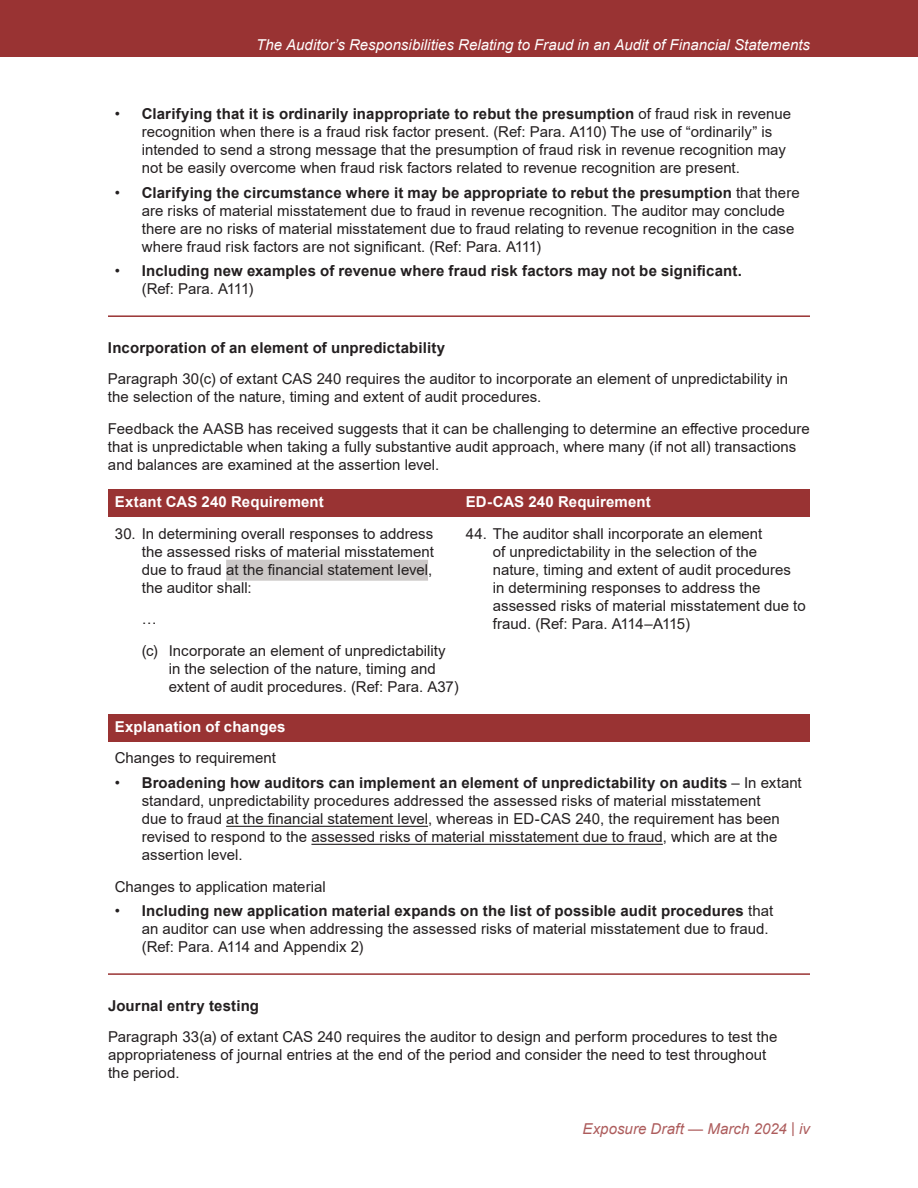
<style>
.page{position:relative;width:918px;height:1188px;background:#fff}
.page>*{position:absolute;margin:0;border:0;box-sizing:border-box;transform-origin:0 0}
.t1{font:15px/18px "Arial";letter-spacing:.005em;color:#231f20}
.t2{font:700 15px/18px "Arial";letter-spacing:.01em;color:#231f20}
.t3{font:italic 15px "Arial";color:#fff}
.t4{font:700 15px "Arial";letter-spacing:.01em;color:#fff}
.t5{font:italic 15px "Arial";letter-spacing:.005em;color:#ad5c5c}
.s1{font-weight:700}
.s2{font-weight:400}
</style>
<div class="page">
<div style="left:0;top:0;width:918px;height:57px;background:#933"></div>
<hr style="left:108px;top:315px;width:702px;height:2px;background:#933">
<hr style="left:226px;top:826px;width:202px;height:1px;background:#231f20">
<hr style="left:311px;top:844px;width:352px;height:1px;background:#231f20">
<hr style="left:108px;top:973px;width:702px;height:2px;background:#933">
<div style="left:108px;top:490px;width:351px;height:27px;background:#933"></div>
<div style="left:459px;top:490px;width:351px;height:27px;background:#933"></div>
<div style="left:226px;top:560px;width:202px;height:21px;background:#cdc9c8"></div>
<div style="left:108px;top:714px;width:702px;height:28px;background:#933"></div>
<p class="t3" style="left:256px;top:35px;width:555px">The Auditor’s Responsibilities Relating to Fraud in an Audit of Financial Statements</p>
<p class="t1" style="left:142px;top:105px;width:651px;text-indent:-27px">• <span class="s1">Clarifying that it is ordinarily inappropriate to rebut the presumption</span> of fraud risk in revenue recognition when there is a fraud risk factor present. (Ref: Para. A110) The use of “ordinarily” is intended to send a strong message that the presumption of fraud risk in revenue recognition may not be easily overcome when fraud risk factors related to revenue recognition are present.</p>
<p class="t1" style="left:142px;top:183px;width:659px;text-indent:-27px">• <span class="s1">Clarifying the circumstance where it may be appropriate to rebut the presumption</span> that there are risks of material misstatement due to fraud in revenue recognition. The auditor may conclude there are no risks of material misstatement due to fraud relating to revenue recognition in the case where fraud risk factors are not significant. (Ref: Para. A111)</p>
<p class="t2" style="left:142px;top:262px;width:602px;text-indent:-27px"><span class="s2">•</span> Including new examples of revenue where fraud risk factors may not be significant. <span class="s2">(Ref: Para. A111)</span></p>
<h4 class="t2" style="left:108px;top:339px;width:339px">Incorporation of an element of unpredictability</h4>
<p class="t1" style="left:108px;top:370px;width:682px">Paragraph 30(c) of extant CAS 240 requires the auditor to incorporate an element of unpredictability in the selection of the nature, timing and extent of audit procedures.</p>
<p class="t1" style="left:108px;top:420px;width:703px">Feedback the AASB has received suggests that it can be challenging to determine an effective procedure that is unpredictable when taking a fully substantive audit approach, where many (if not all) transactions and balances are examined at the assertion level.</p>
<p class="t4" style="left:115px;top:491px;width:211px">Extant CAS 240 Requirement</p>
<p class="t4" style="left:466px;top:491px;width:187px">ED-CAS 240 Requirement</p>
<p class="t1" style="left:142px;top:524px;width:294px;text-align:justify;text-indent:-27px">30. In determining overall responses to address the assessed risks of material misstatement due to fraud at the financial statement level, the auditor shall:</p>
<p class="t1" style="left:493px;top:524px;width:314px;text-indent:-27px">44. The auditor shall incorporate an element<br>of unpredictability in the selection of the nature, timing and extent of audit procedures in determining responses to address the assessed risks of material misstatement due to</p>
<p class="t1" style="left:142px;top:610px;width:16px">…</p>
<p class="t1" style="left:493px;top:614px;width:199px">fraud. (Ref: Para. A114–A115)</p>
<p class="t1" style="left:169px;top:641px;width:292px;text-indent:-27px">(c) Incorporate an element of unpredictability in the selection of the nature, timing and extent of audit procedures. (Ref: Para. A37)</p>
<h5 class="t4" style="left:115px;top:716px;width:172px">Explanation of changes</h5>
<p class="t1" style="left:115px;top:749px;width:163px">Changes to requirement</p>
<p class="t1" style="left:142px;top:774px;width:662px;text-indent:-27px">• <span class="s1">Broadening how auditors can implement an element of unpredictability on audits</span> – In extant standard, unpredictability procedures addressed the assessed risks of material misstatement<br>due to fraud at the financial statement level, whereas in ED-CAS 240, the requirement has been revised to respond to the assessed risks of material misstatement due to fraud, which are at the assertion level.</p>
<p class="t1" style="left:115px;top:877px;width:213px">Changes to application material</p>
<p class="t1" style="left:142px;top:902px;width:633px;text-indent:-27px">• <span class="s1">Including new application material expands on the list of possible audit procedures</span> that an auditor can use when addressing the assessed risks of material misstatement due to fraud. (Ref: Para. A114 and Appendix 2)</p>
<h5 class="t2" style="left:108px;top:997px;width:153px">Journal entry testing</h5>
<p class="t1" style="left:108px;top:1028px;width:671px">Paragraph 33(a) of extant CAS 240 requires the auditor to design and perform procedures to test the appropriateness of journal entries at the end of the period and consider the need to test throughout the period.</p>
<p class="t5" style="left:583px;top:1119px;width:229px">Exposure Draft — March 2024 | iv</p>
</div>
